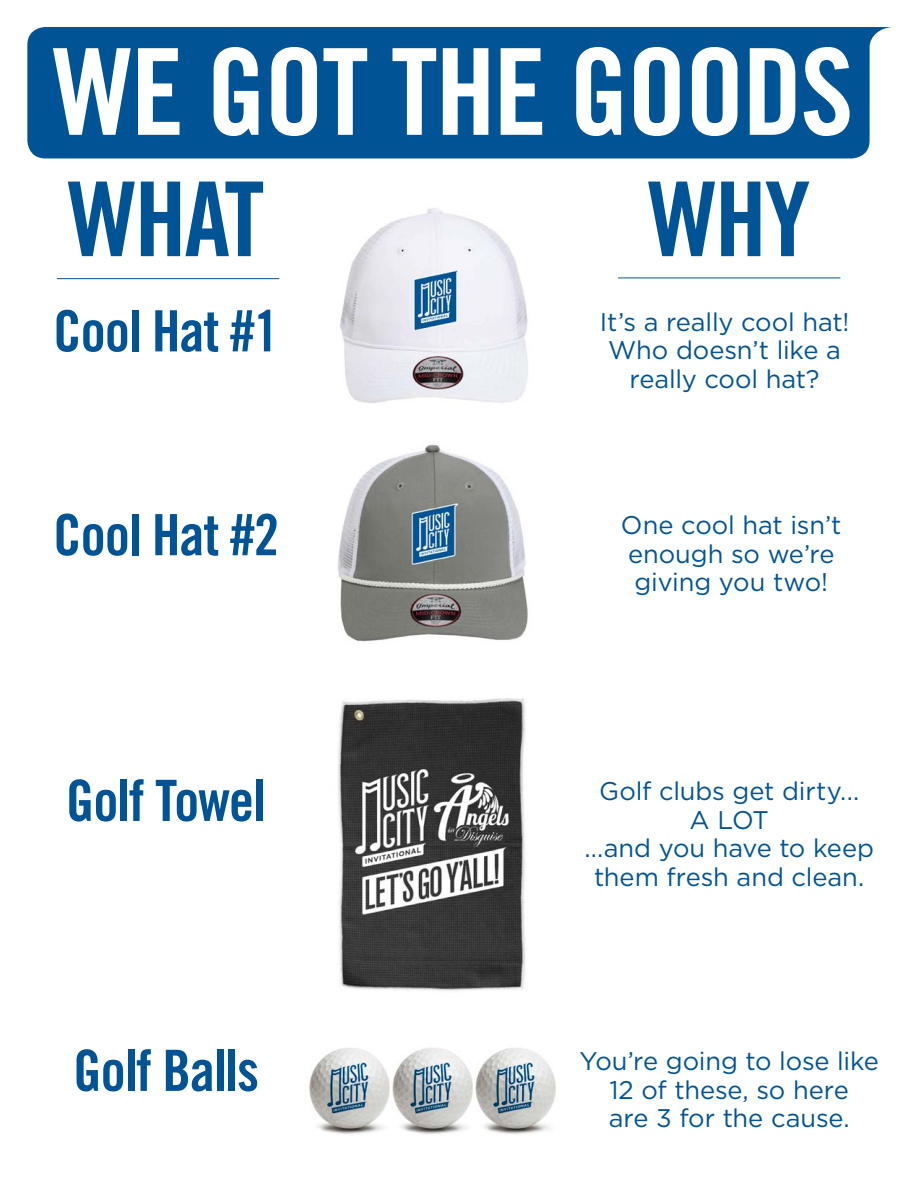
<style>
.page{position:relative;width:918px;height:1188px;background:#fff}
.page>*{position:absolute;margin:0;border:0;box-sizing:border-box;transform-origin:0 0}
.t1{font:120px "Trade Gothic LT Bold Cond Twenty";letter-spacing:-.02em;color:#fff}
.t2{font:103.35px "Trade Gothic LT Bold Cond Twenty";letter-spacing:-.02em;color:#005495}
.t3{font:57px "Trade Gothic LT Bold Cond Twenty";letter-spacing:-.02em;color:#005495}
.t4{font:25.5px/28.5px "Gotham";letter-spacing:-.005em;color:#005495;text-align:center}
</style>
<div class="page">
<div style="left:27px;top:27px;width:865px;height:131px;background:#005495"></div>
<img style="left:338px;top:698px;width:187px;height:293px">
<img style="left:309px;top:1048px;width:247px;height:86px">
<hr style="left:57px;top:278px;width:222px;height:1px;background:#005495">
<hr style="left:618px;top:278px;width:222px;height:1px;background:#005495">
<img style="left:340px;top:208px;width:188px;height:195px">
<img style="left:337px;top:443px;width:191px;height:199px">
<p class="t1" style="left:53px;top:19px;width:802px">WE GOT THE GOODS</p>
<p class="t2" style="left:68px;top:157px;width:198px">WHAT</p>
<p class="t2" style="left:648px;top:157px;width:164px">WHY</p>
<p class="t3" style="left:53px;top:296px;width:227px">Cool Hat #1</p>
<p class="t4" style="left:600px;top:307px;width:251px">It’s a really cool hat!</p>
<p class="t4" style="left:608px;top:335px;width:234px">Who doesn’t like a</p>
<p class="t4" style="left:629px;top:364px;width:192px">really cool hat?</p>
<p class="t3" style="left:53px;top:500px;width:227px">Cool Hat #2</p>
<p class="t4" style="left:621px;top:511px;width:222px;text-align:left">One cool hat isn’t enough so we’re</p>
<p class="t4" style="left:635px;top:568px;width:195px">giving you two!</p>
<p class="t3" style="left:66px;top:766px;width:201px">Golf Towel</p>
<p class="t4" style="left:599px;top:776px;width:262px">Golf clubs get dirty...</p>
<p class="t4" style="left:584px;top:805px;width:291px">A LOT<br>...and you have to keep them fresh and clean.</p>
<p class="t3" style="left:73px;top:1036px;width:187px">Golf Balls</p>
<p class="t4" style="left:579px;top:1046px;width:301px">You’re going to lose like<br>12 of these, so here</p>
<p class="t4" style="left:609px;top:1103px;width:243px">are 3 for the cause.</p>
</div>
